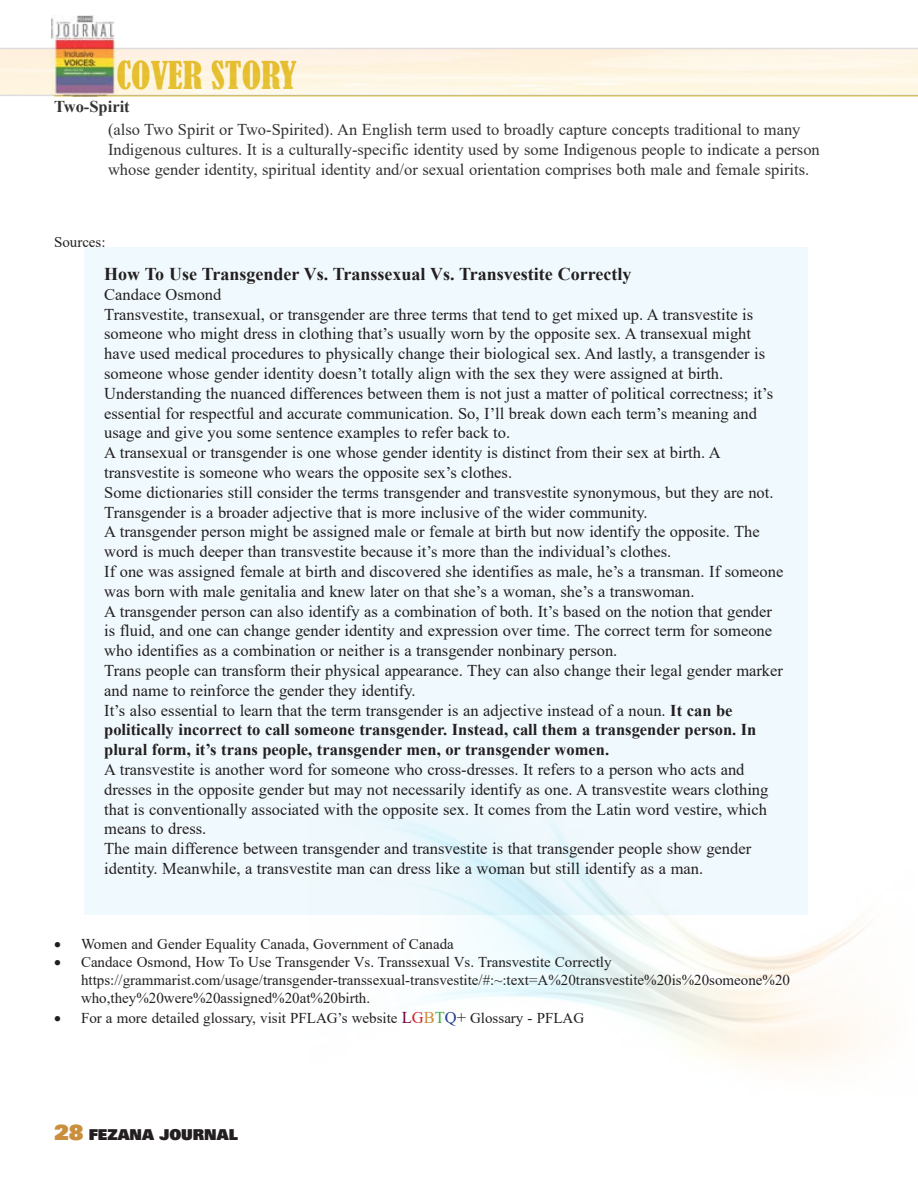
<style>
.page{position:relative;width:918px;height:1188px;background:#fff}
.page>*{position:absolute;margin:0;border:0;box-sizing:border-box;transform-origin:0 0}
.t1{font:condensed 36px "Bernard";color:#e2c02f}
.t2{font:700 18px "Times New Roman";color:#231f20}
.t3{font:16.5px/19.8px "Times New Roman";color:#231f20}
.t4{font:16.5px/19.8px "Times New Roman";color:#333}
.t5{font:700 16.5px "Times New Roman";color:#333}
.t6{font:15px/18px "Times New Roman";color:#231f20}
.t7{font:900 15px "Univers";color:#231f20}
.s1{font-weight:700}
.s2{font-size:16.5px;color:#70003e}
.s3{font-size:16.5px;color:#d12229}
.s4{font-size:16.5px;color:#c88e39}
.s5{font-size:16.5px;color:#40ad48}
.s6{font-size:16.5px;color:#24408e}
.s7{font-size:16.5px}
.s8{font-size:21px;color:#c98f3d}
</style>
<div class="page">
<hr style="left:54px;top:96px;width:864px;height:1px;background:#e2c02f">
<img style="left:51px;top:16px;width:66px;height:81px">
<svg style="left:0;top:48px;width:918px;height:48px;background:#f6ecd9"></svg>
<div style="left:84px;top:248px;width:724px;height:667px;background:#f0f9fd"></div>
<h1 class="t1" style="left:117px;top:54px;width:182px">COVER STORY</h1>
<p class="t5" style="left:54px;top:94px;width:77px">Two-Spirit</p>
<p class="t4" style="left:108px;top:119px;width:713px">(also Two Spirit or Two-Spirited). An English term used to broadly capture concepts traditional to many<br>Indigenous cultures. It is a culturally-specific identity used by some Indigenous people to indicate a person whose gender identity, spiritual identity and/or sexual orientation comprises both male and female spirits.</p>
<p class="t6" style="left:54px;top:233px;width:53px">Sources:</p>
<p class="t2" style="left:104px;top:261px;width:529px">How To Use Transgender Vs. Transsexual Vs. Transvestite Correctly</p>
<p class="t3" style="left:104px;top:284px;width:681px">Candace Osmond<br>Transvestite, transexual, or transgender are three terms that tend to get mixed up. A transvestite is someone who might dress in clothing that’s usually worn by the opposite sex. A transexual might have used medical procedures to physically change their biological sex. And lastly, a transgender is someone whose gender identity doesn’t totally align with the sex they were assigned at birth.<br>Understanding the nuanced differences between them is not just a matter of political correctness; it’s essential for respectful and accurate communication. So, I’ll break down each term’s meaning and usage and give you some sentence examples to refer back to.<br>A transexual or transgender is one whose gender identity is distinct from their sex at birth. A transvestite is someone who wears the opposite sex’s clothes.<br>Some dictionaries still consider the terms transgender and transvestite synonymous, but they are not.<br>Transgender is a broader adjective that is more inclusive of the wider community.<br>A transgender person might be assigned male or female at birth but now identify the opposite. The word is much deeper than transvestite because it’s more than the individual’s clothes.<br>If one was assigned female at birth and discovered she identifies as male, he’s a transman. If someone was born with male genitalia and knew later on that she’s a woman, she’s a transwoman.<br>A transgender person can also identify as a combination of both. It’s based on the notion that gender is fluid, and one can change gender identity and expression over time. The correct term for someone who identifies as a combination or neither is a transgender nonbinary person.<br>Trans people can transform their physical appearance. They can also change their legal gender marker and name to reinforce the gender they identify.<br>It’s also essential to learn that the term transgender is an adjective instead of a noun. <span class="s1">It can be politically incorrect to call someone transgender. Instead, call them a transgender person. In plural form, it’s trans people, transgender men, or transgender women.</span></p>
<p class="t3" style="left:104px;top:759px;width:666px">A transvestite is another word for someone who cross-dresses. It refers to a person who acts and dresses in the opposite gender but may not necessarily identify as one. A transvestite wears clothing that is conventionally associated with the opposite sex. It comes from the Latin word vestire, which means to dress.<br>The main difference between transgender and transvestite is that transgender people show gender identity. Meanwhile, a transvestite man can dress like a woman but still identify as a man.</p>
<p class="t6" style="left:54px;top:935px;width:401px">• Women and Gender Equality Canada, Government of Canada</p>
<p class="t6" style="left:81px;top:953px;width:711px;text-indent:-27px">• Candace Osmond, How To Use Transgender Vs. Transsexual Vs. Transvestite Correctly https://grammarist.com/usage/transgender-transsexual-transvestite/#:~:text=A%20transvestite%20is%20someone%20 who,they%20were%20assigned%20at%20birth.</p>
<p class="t6" style="left:54px;top:1009px;width:532px">• For a more detailed glossary, visit PFLAG’s website <span class="s2">L</span><span class="s3">G</span><span class="s4">B</span><span class="s5">T</span><span class="s6">Q</span><span class="s7">+</span> Glossary - PFLAG</p>
<p class="t7" style="left:54px;top:1125px;width:185px"><span class="s8">28</span> FEZANA JOURNAL</p>
</div>
